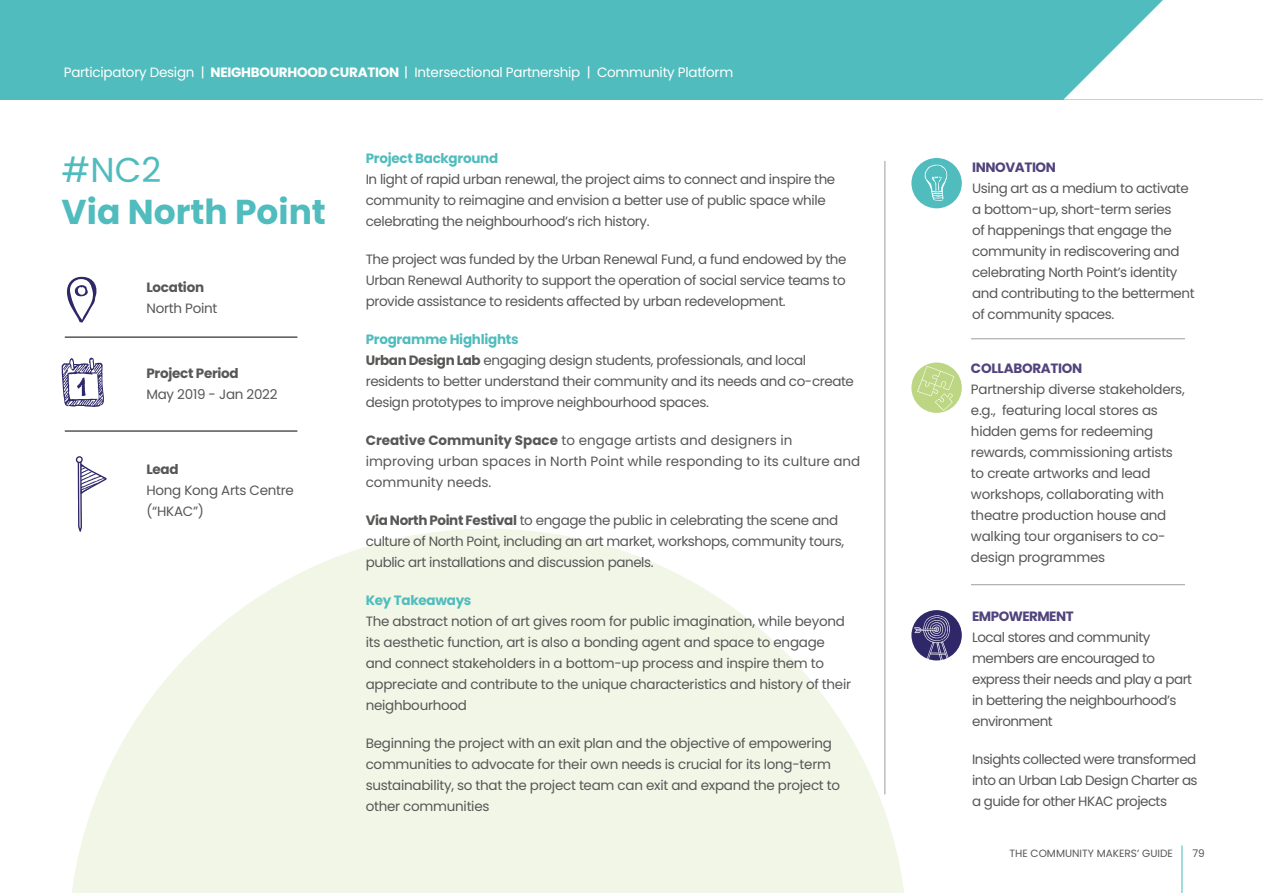
<style>
.page{position:relative;width:1263px;height:893px;background:#fff}
.page>*{position:absolute;margin:0;border:0;box-sizing:border-box;transform-origin:0 0}
.t1{font:700 34.5px "Poppins";color:#50bcbd}
.t2{font:34.5px "Poppins";color:#50bcbd}
.t3{font:13.5px/21px "Poppins";letter-spacing:-.03em;color:#575756}
.t4{font:13.5px/21px "Poppins";color:#575756}
.t5{font:13.5px "Poppins";letter-spacing:-.02em;color:#fff}
.t6{font:700 13.5px "Poppins";letter-spacing:-.03em;color:#51437d}
.t7{font:700 13.5px "Poppins";letter-spacing:-.02em;color:#50bcbd}
.t8{font:700 13.5px "Poppins";letter-spacing:-.02em;color:#575756}
.t9{font:10.5px "Poppins";color:#575756}
.s1{font-weight:700}
.s2{font-weight:700;color:#50bcbd}
</style>
<div class="page">
<hr style="left:1181px;top:845px;width:1px;height:48px;background:#50bcbd">
<svg style="left:72px;top:529px;width:832px;height:364px;fill:#f1f6e7"></svg>
<div style="left:0;top:0;width:1263px;height:99px;background:#50bcbd"></div>
<svg style="left:1063px;top:0;width:200px;height:100px"></svg>
<div style="left:911px;top:158px;width:51px;height:50px;background:#50bcbd;border-radius:50%"></div>
<svg style="left:924px;top:164px;width:24px;height:37px"></svg>
<div style="left:911px;top:362px;width:51px;height:51px;background:#bdd684;border-radius:50%"></div>
<svg style="left:917px;top:366px;width:37px;height:45px"></svg>
<div style="left:911px;top:610px;width:51px;height:50px;background:#2e2868;border-radius:50%"></div>
<svg style="left:914px;top:614px;width:36px;height:46px"></svg>
<hr style="left:971px;top:338px;width:214px;height:1px;background:#9d9d9c">
<hr style="left:971px;top:584px;width:214px;height:1px;background:#9d9d9c">
<hr style="left:884px;top:161px;width:1px;height:633px;background:#9d9d9c">
<svg style="left:62px;top:358px;width:42px;height:49px"></svg>
<svg style="left:67px;top:276px;width:30px;height:47px"></svg>
<svg style="left:75px;top:456px;width:32px;height:76px"></svg>
<hr style="left:65px;top:337px;width:232px;height:1px;background:#000">
<hr style="left:65px;top:431px;width:232px;height:1px;background:#000">
<p class="t5" style="left:64px;top:65px;width:671px">Participatory Design | <span class="s1">NEIGHBOURHOOD CURATION</span> | Intersectional Partnership | Community Platform</p>
<h1 class="t2" style="left:62px;top:150px;width:101px">#NC2</h1>
<h1 class="t1" style="left:62px;top:191px;width:266px">Via North Point</h1>
<p class="t8" style="left:146px;top:280px;width:59px">Location</p>
<p class="t3" style="left:146px;top:298px;width:72px">North Point</p>
<p class="t8" style="left:146px;top:366px;width:94px">Project Period</p>
<p class="t3" style="left:146px;top:384px;width:133px">May 2019 - Jan 2022</p>
<p class="t8" style="left:146px;top:462px;width:34px">Lead</p>
<p class="t3" style="left:146px;top:480px;width:149px">Hong Kong Arts Centre (“HKAC”)</p>
<p class="t7" style="left:366px;top:150px;width:134px">Project Background</p>
<p class="t3" style="left:366px;top:169px;width:471px">In light of rapid urban renewal, the project aims to connect and inspire the community to reimagine and envision a better use of public space while celebrating the neighbourhood’s rich history.</p>
<p class="t3" style="left:366px;top:249px;width:482px;text-align:justify">The project was funded by the Urban Renewal Fund, a fund endowed by the Urban Renewal Authority to support the operation of social service teams to provide assistance to residents affected by urban redevelopment.</p>
<p class="t3" style="left:366px;top:329px;width:490px"><span class="s2">Programme Highlights<br></span><span class="s1">Urban Design Lab</span> engaging design students, professionals, and local residents to better understand their community and its needs and co-create design prototypes to improve neighbourhood spaces.</p>
<p class="t4" style="left:366px;top:430px;width:496px"><span class="s1">Creative Community Space</span> to engage artists and designers in improving urban spaces in North Point while responding to its culture and community needs.</p>
<p class="t3" style="left:366px;top:510px;width:480px"><span class="s1">Via North Point Festival</span> to engage the public in celebrating the scene and culture of North Point, including an art market, workshops, community tours, public art installations and discussion panels.</p>
<p class="t7" style="left:366px;top:593px;width:107px">Key Takeaways</p>
<p class="t3" style="left:366px;top:611px;width:487px">The abstract notion of art gives room for public imagination, while beyond its aesthetic function, art is also a bonding agent and space to engage and connect stakeholders in a bottom-up process and inspire them to appreciate and contribute to the unique characteristics and history of their neighbourhood</p>
<p class="t3" style="left:366px;top:733px;width:476px">Beginning the project with an exit plan and the objective of empowering communities to advocate for their own needs is crucial for its long-term sustainability, so that the project team can exit and expand the project to other communities</p>
<p class="t6" style="left:972px;top:159px;width:85px">INNOVATION</p>
<p class="t3" style="left:972px;top:177px;width:224px">Using art as a medium to activate a bottom-up, short-term series<br>of happenings that engage the community in rediscovering and celebrating North Point’s identity and contributing to the betterment of community spaces.</p>
<p class="t6" style="left:971px;top:361px;width:113px">COLLABORATION</p>
<p class="t3" style="left:971px;top:379px;width:215px">Partnership diverse stakeholders, e.g., featuring local stores as hidden gems for redeeming rewards, commissioning artists to create artworks and lead workshops, collaborating with theatre production house and walking tour organisers to co&shy;design programmes</p>
<p class="t6" style="left:972px;top:609px;width:103px">EMPOWERMENT</p>
<p class="t3" style="left:972px;top:627px;width:221px">Local stores and community members are encouraged to express their needs and play a part in bettering the neighbourhood’s environment</p>
<p class="t3" style="left:972px;top:749px;width:227px;text-align:justify">Insights collected were transformed into an Urban Lab Design Charter as a guide for other HKAC projects</p>
<p class="t9" style="left:1009px;top:847px;width:165px">THE COMMUNITY MAKERS’ GUIDE</p>
<p class="t9" style="left:1192px;top:847px;width:14px">79</p>
</div>
